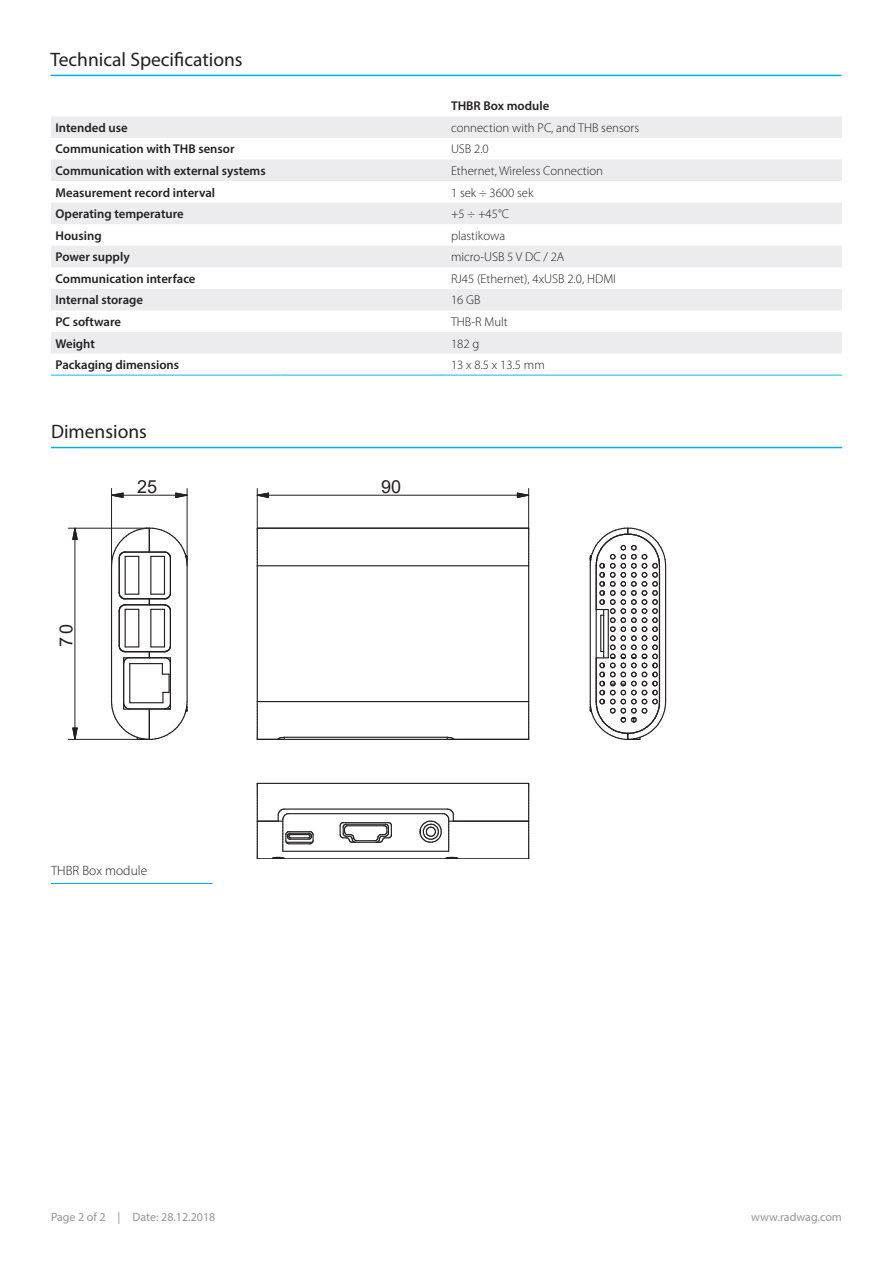
<style>
.page{position:relative;width:893px;height:1263px;background:#fff}
.page>*{position:absolute;margin:0;border:0;box-sizing:border-box;transform-origin:0 0}
.Linia_grupa{font:19.5px "Myriad Pro";color:#231f20}
.t1{font:18px "Arial";color:#231f20}
.Zdjęcia_podpisy{font:300 13.5px "Myriad Pro";color:#231f20}
.Tabela_boczki_giowki{font:600 12.75px "Myriad Pro";color:#231f20}
.Tabela_tekst{font:300 12.75px "Myriad Pro";color:#231f20}
.Pagina{font:12px "Myriad Pro";color:#939598}
</style>
<div class="page">
<svg style="left:51px;top:116px;width:791px;height:238px;fill:#ececee"></svg>
<hr style="left:51px;top:375px;width:230px;height:1px;background:#01bdf2">
<hr style="left:281px;top:375px;width:165px;height:1px;background:#01bdf2">
<hr style="left:446px;top:375px;width:396px;height:1px;background:#01bdf2">
<hr style="left:50px;top:75px;width:791px;height:1px;background:#00aeef">
<hr style="left:51px;top:447px;width:791px;height:1px;background:#00aeef">
<hr style="left:51px;top:883px;width:162px;height:1px;background:#00aeef">
<hr style="left:456px;top:858px;width:73px;height:1px;background:#231f20">
<hr style="left:282px;top:858px;width:166px;height:1px;background:#231f20">
<hr style="left:283px;top:851px;width:166px;height:1px;background:#231f20">
<hr style="left:289px;top:813px;width:154px;height:1px;background:#231f20">
<hr style="left:284px;top:808px;width:163px;height:2px;background:#231f20">
<hr style="left:453px;top:820px;width:76px;height:2px;background:#231f20">
<svg style="left:528px;top:784px;width:1px;height:74px"></svg>
<hr style="left:257px;top:783px;width:272px;height:1px;background:#231f20">
<svg style="left:339px;top:822px;width:53px;height:21px"></svg>
<svg style="left:419px;top:808px;width:35px;height:43px"></svg>
<svg style="left:257px;top:784px;width:57px;height:75px"></svg>
<svg style="left:445px;top:857px;width:14px;height:2px"></svg>
<svg style="left:589px;top:527px;width:77px;height:213px"></svg>
<hr style="left:187px;top:566px;width:1px;height:136px;background:#231f20">
<hr style="left:111px;top:566px;width:1px;height:136px;background:#231f20">
<hr style="left:170px;top:558px;width:1px;height:35px;background:#231f20">
<hr style="left:170px;top:611px;width:1px;height:35px;background:#231f20">
<hr style="left:119px;top:558px;width:1px;height:35px;background:#231f20">
<hr style="left:119px;top:611px;width:1px;height:35px;background:#231f20">
<hr style="left:125px;top:556px;width:1px;height:38px;background:#231f20">
<hr style="left:138px;top:556px;width:1px;height:38px;background:#231f20">
<hr style="left:150px;top:556px;width:1px;height:38px;background:#231f20">
<hr style="left:164px;top:556px;width:1px;height:38px;background:#231f20">
<hr style="left:125px;top:609px;width:1px;height:38px;background:#231f20">
<hr style="left:138px;top:609px;width:1px;height:38px;background:#231f20">
<hr style="left:150px;top:609px;width:1px;height:38px;background:#231f20">
<svg style="left:118px;top:593px;width:53px;height:18px"></svg>
<hr style="left:164px;top:609px;width:1px;height:38px;background:#231f20">
<svg style="left:111px;top:646px;width:77px;height:94px"></svg>
<svg style="left:111px;top:527px;width:77px;height:39px"></svg>
<svg style="left:72px;top:727px;width:6px;height:12px"></svg>
<svg style="left:72px;top:527px;width:6px;height:13px"></svg>
<hr style="left:75px;top:539px;width:1px;height:189px;background:#231f20">
<hr style="left:68px;top:739px;width:81px;height:1px;background:#231f20">
<hr style="left:68px;top:528px;width:81px;height:1px;background:#231f20">
<svg style="left:112px;top:492px;width:12px;height:6px"></svg>
<svg style="left:175px;top:492px;width:12px;height:6px"></svg>
<hr style="left:123px;top:495px;width:53px;height:1px;background:#231f20">
<hr style="left:111px;top:488px;width:1px;height:77px;background:#231f20">
<hr style="left:187px;top:488px;width:1px;height:77px;background:#231f20">
<hr style="left:284px;top:739px;width:163px;height:1px;background:#231f20">
<svg style="left:447px;top:737px;width:7px;height:3px"></svg>
<hr style="left:284px;top:737px;width:163px;height:1px;background:#231f20">
<hr style="left:453px;top:739px;width:76px;height:1px;background:#231f20">
<hr style="left:257px;top:528px;width:272px;height:1px;background:#231f20">
<svg style="left:528px;top:529px;width:1px;height:36px"></svg>
<hr style="left:257px;top:565px;width:272px;height:1px;background:#231f20">
<svg style="left:257px;top:529px;width:1px;height:36px"></svg>
<hr style="left:528px;top:566px;width:1px;height:136px;background:#231f20">
<hr style="left:257px;top:566px;width:1px;height:136px;background:#231f20">
<svg style="left:528px;top:702px;width:1px;height:37px"></svg>
<hr style="left:257px;top:701px;width:272px;height:1px;background:#231f20">
<svg style="left:257px;top:702px;width:28px;height:38px"></svg>
<svg style="left:517px;top:492px;width:13px;height:6px"></svg>
<svg style="left:256px;top:492px;width:13px;height:6px"></svg>
<hr style="left:268px;top:495px;width:249px;height:1px;background:#231f20">
<hr style="left:257px;top:488px;width:1px;height:40px;background:#231f20">
<hr style="left:528px;top:488px;width:1px;height:40px;background:#231f20">
<p class="Linia_grupa" style="left:50px;top:47px;width:194px">Technical Specifications</p>
<p class="Tabela_boczki_giowki" style="left:451px;top:98px;width:100px">THBR Box module</p>
<p class="Tabela_boczki_giowki" style="left:56px;top:119px;width:74px">Intended use</p>
<p class="Tabela_tekst" style="left:451px;top:120px;width:190px">connection with PC, and THB sensors</p>
<p class="Tabela_boczki_giowki" style="left:56px;top:141px;width:181px">Communication with THB sensor</p>
<p class="Tabela_tekst" style="left:451px;top:142px;width:39px">USB 2.0</p>
<p class="Tabela_boczki_giowki" style="left:56px;top:163px;width:212px">Communication with external systems</p>
<p class="Tabela_tekst" style="left:451px;top:163px;width:154px">Ethernet, Wireless Connection</p>
<p class="Tabela_boczki_giowki" style="left:56px;top:184px;width:161px">Measurement record interval</p>
<p class="Tabela_tekst" style="left:451px;top:185px;width:84px">1 sek ÷ 3600 sek</p>
<p class="Tabela_boczki_giowki" style="left:56px;top:206px;width:130px">Operating temperature</p>
<p class="Tabela_tekst" style="left:451px;top:206px;width:60px">+5 ÷ +45°C</p>
<p class="Tabela_boczki_giowki" style="left:56px;top:227px;width:48px">Housing</p>
<p class="Tabela_tekst" style="left:451px;top:228px;width:56px">plastikowa</p>
<p class="Tabela_boczki_giowki" style="left:56px;top:249px;width:76px">Power supply</p>
<p class="Tabela_tekst" style="left:451px;top:249px;width:115px">micro-USB 5 V DC / 2A</p>
<p class="Tabela_boczki_giowki" style="left:56px;top:270px;width:142px">Communication interface</p>
<p class="Tabela_tekst" style="left:451px;top:271px;width:166px">RJ45 (Ethernet), 4xUSB 2.0, HDMI</p>
<p class="Tabela_boczki_giowki" style="left:56px;top:292px;width:89px">Internal storage</p>
<p class="Tabela_tekst" style="left:451px;top:292px;width:31px">16 GB</p>
<p class="Tabela_boczki_giowki" style="left:56px;top:314px;width:67px">PC software</p>
<p class="Tabela_tekst" style="left:451px;top:314px;width:58px">THB-R Mult</p>
<p class="Tabela_boczki_giowki" style="left:56px;top:335px;width:41px">Weight</p>
<p class="Tabela_tekst" style="left:451px;top:336px;width:30px">182 g</p>
<p class="Tabela_boczki_giowki" style="left:56px;top:357px;width:125px">Packaging dimensions</p>
<p class="Tabela_tekst" style="left:451px;top:357px;width:95px">13 x 8.5 x 13.5 mm</p>
<p class="Linia_grupa" style="left:51px;top:419px;width:97px">Dimensions</p>
<p class="t1" style="left:54px;top:646px;width:24px;rotate:-90deg">70</p>
<p class="t1" style="left:137px;top:474px;width:22px">25</p>
<p class="t1" style="left:381px;top:474px;width:22px">90</p>
<p class="Zdjęcia_podpisy" style="left:51px;top:862px;width:98px">THBR Box module</p>
<p class="Pagina" style="left:51px;top:1209px;width:166px">Page 2 of 2 | Date: 28.12.2018</p>
<p class="Pagina" style="left:751px;top:1209px;width:92px">www.radwag.com</p>
</div>
